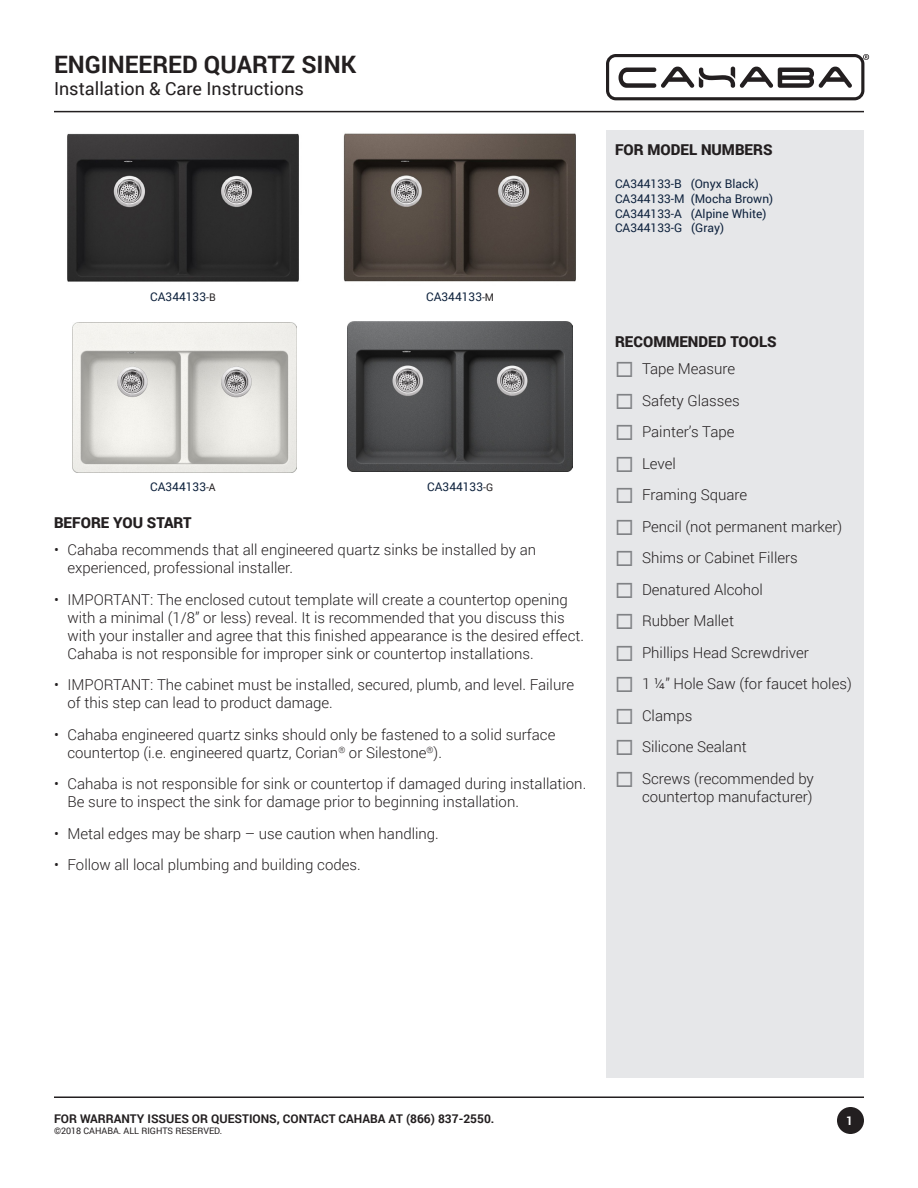
<style>
.page{position:relative;width:918px;height:1188px;background:#fff}
.page>*{position:absolute;margin:0;border:0;box-sizing:border-box;transform-origin:0 0}
.t1{font:700 24px "Roboto";color:#231f20}
.t2{font:18px "Roboto";color:#231f20}
.t3{font:300 15px/18px "Roboto";color:#231f20}
.Section_Header_-_Int{font:900 15px "Roboto";color:#231f20}
.TABLE_COPY_-_Product{font:12px/14.9px "Roboto";color:#0e223d}
.Model_Number_Caption{font:700 12px "Roboto";color:#231f20}
.Model_Number_Caption-2{font:12px "Roboto";color:#0e223d}
.t4{font:700 12px "Roboto";color:#fff}
.Model_Number_Caption-3{font:9px "Roboto";color:#231f20}
.s1{font-size:10.5px;color:#231f20}
</style>
<div class="page">
<div style="left:606px;top:130px;width:258px;height:948px;background:#e6e7e9"></div>
<svg style="left:606px;top:54px;width:263px;height:46px"></svg>
<hr style="left:54px;top:111px;width:810px;height:1px;background:#231f20">
<img style="left:72px;top:322px;width:225px;height:150px">
<hr style="left:54px;top:1096px;width:810px;height:2px;background:#231f20">
<div style="left:837px;top:1107px;width:27px;height:27px;background:#231f20;border-radius:50%"></div>
<img style="left:67px;top:133px;width:232px;height:149px">
<img style="left:343px;top:133px;width:233px;height:149px">
<img style="left:348px;top:322px;width:225px;height:149px">
<h1 class="t1" style="left:54px;top:48px;width:304px">ENGINEERED QUARTZ SINK</h1>
<p class="t2" style="left:54px;top:76px;width:252px">Installation &amp; Care Instructions</p>
<p class="Model_Number_Caption-2" style="left:150px;top:288px;width:67px">CA344133<span class="s1">-B</span></p>
<p class="Model_Number_Caption-2" style="left:426px;top:288px;width:70px">CA344133<span class="s1">-M</span></p>
<p class="Model_Number_Caption-2" style="left:150px;top:478px;width:67px">CA344133<span class="s1">-A</span></p>
<p class="Model_Number_Caption-2" style="left:427px;top:478px;width:67px">CA344133<span class="s1">-G</span></p>
<p class="Section_Header_-_Int" style="left:54px;top:512px;width:139px">BEFORE YOU START</p>
<p class="t3" style="left:68px;top:540px;width:470px;text-indent:-14px">• Cahaba recommends that all engineered quartz sinks be installed by an experienced, professional installer.</p>
<p class="t3" style="left:68px;top:590px;width:518px;text-indent:-14px">• IMPORTANT: The enclosed cutout template will create a countertop opening with a minimal (1/8” or less) reveal. It is recommended that you discuss this with your installer and agree that this finished appearance is the desired effect.<br>Cahaba is not responsible for improper sink or countertop installations.</p>
<p class="t3" style="left:68px;top:675px;width:508px;text-indent:-14px">• IMPORTANT: The cabinet must be installed, secured, plumb, and level. Failure of this step can lead to product damage.</p>
<p class="t3" style="left:68px;top:725px;width:489px;text-indent:-14px">• Cahaba engineered quartz sinks should only be fastened to a solid surface countertop (i.e. engineered quartz, Corian<sup>®</sup> or Silestone<sup>®</sup>).</p>
<p class="t3" style="left:68px;top:774px;width:520px;text-indent:-14px">• Cahaba is not responsible for sink or countertop if damaged during installation.<br>Be sure to inspect the sink for damage prior to beginning installation.</p>
<p class="t3" style="left:54px;top:824px;width:386px">• Metal edges may be sharp – use caution when handling.</p>
<p class="t3" style="left:54px;top:855px;width:308px">• Follow all local plumbing and building codes.</p>
<p class="Section_Header_-_Int" style="left:615px;top:139px;width:159px">FOR MODEL NUMBERS</p>
<p class="TABLE_COPY_-_Product" style="left:615px;top:176px;width:160px">CA344133-B (Onyx Black)<br>CA344133-M (Mocha Brown)<br>CA344133-A (Alpine White)<br>CA344133-G (Gray)</p>
<p class="Section_Header_-_Int" style="left:615px;top:331px;width:163px">RECOMMENDED TOOLS</p>
<p class="t3" style="left:642px;top:359px;width:95px">Tape Measure</p>
<p class="t3" style="left:642px;top:391px;width:99px">Safety Glasses</p>
<p class="t3" style="left:642px;top:422px;width:94px">Painter’s Tape</p>
<p class="t3" style="left:642px;top:454px;width:35px">Level</p>
<p class="t3" style="left:642px;top:485px;width:107px">Framing Square</p>
<p class="t3" style="left:642px;top:517px;width:202px">Pencil (not permanent marker)</p>
<p class="t3" style="left:642px;top:548px;width:157px">Shims or Cabinet Fillers</p>
<p class="t3" style="left:642px;top:580px;width:123px">Denatured Alcohol</p>
<p class="t3" style="left:642px;top:611px;width:93px">Rubber Mallet</p>
<p class="t3" style="left:642px;top:643px;width:169px">Phillips Head Screwdriver</p>
<p class="t3" style="left:642px;top:674px;width:211px">1 ¼” Hole Saw (for faucet holes)</p>
<p class="t3" style="left:642px;top:706px;width:52px">Clamps</p>
<p class="t3" style="left:642px;top:737px;width:106px">Silicone Sealant</p>
<p class="t3" style="left:642px;top:769px;width:173px">Screws (recommended by countertop manufacturer)</p>
<p class="Model_Number_Caption" style="left:54px;top:1110px;width:442px">FOR WARRANTY ISSUES OR QUESTIONS, CONTACT CAHABA AT (866) 837-2550.</p>
<p class="Model_Number_Caption-3" style="left:54px;top:1124px;width:170px">©2018 CAHABA. ALL RIGHTS RESERVED.</p>
<p class="t4" style="left:846px;top:1113px;width:8px">1</p>
</div>
